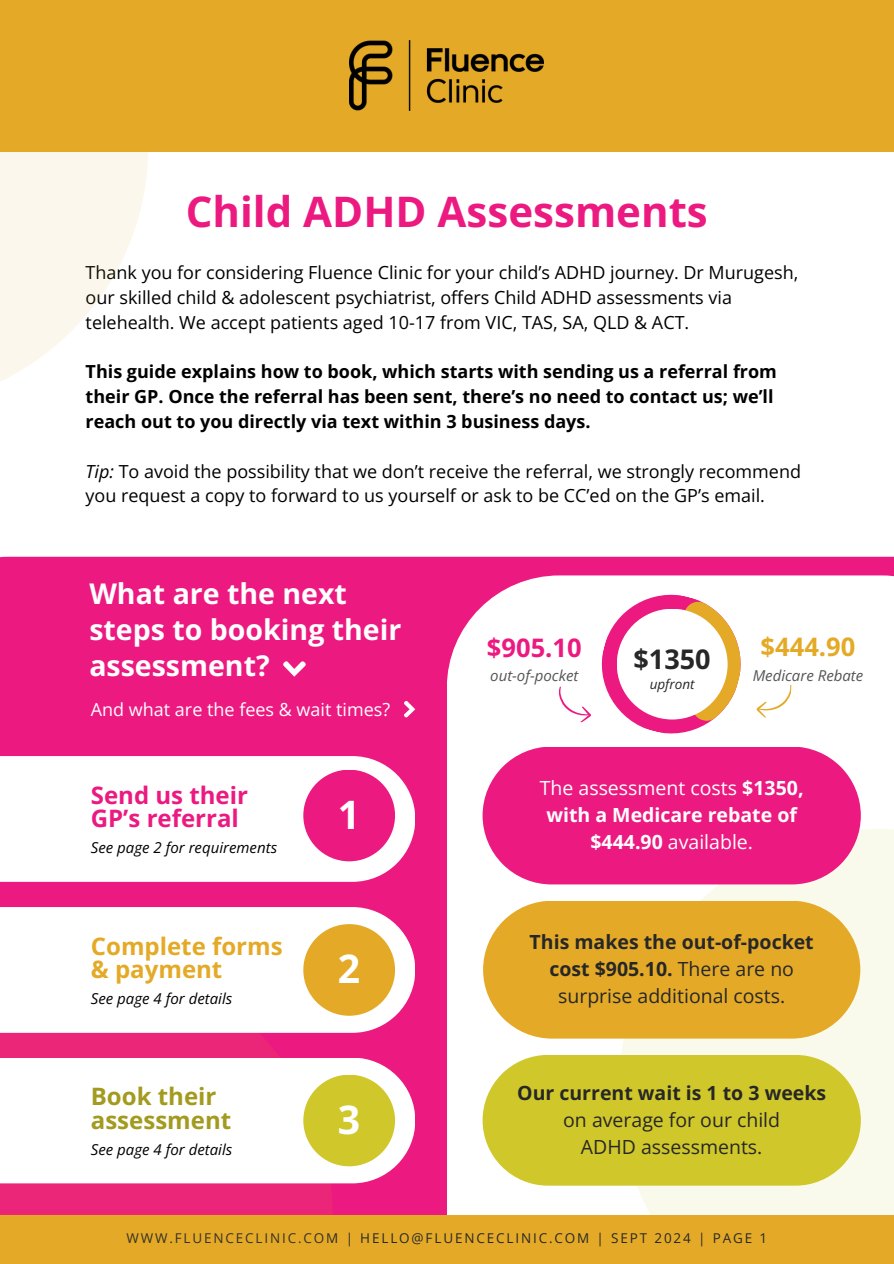
<style>
.page{position:relative;width:894px;height:1264px;background:#fff}
.page>*{position:absolute;margin:0;border:0;box-sizing:border-box;transform-origin:0 0}
.t1{font:700 42px "Open Sans";color:#ec1a80}
.t2{font:700 39.15px "Open Sans";color:#fff}
.t3{font:700 28.5px/36px "Open Sans";color:#fff}
.t4{font:700 27px "Open Sans";color:#272727}
.t5{font:700 25.5px "Open Sans";color:#ec1a80}
.t6{font:700 25.5px "Open Sans";color:#e4aa27}
.t7{font:700 24px/23.7px "Open Sans";color:#ec1a80}
.t8{font:700 24px/23.7px "Open Sans";color:#e4aa27}
.t9{font:700 24px/23.7px "Open Sans";color:#a29b20}
.t10{font:700 19.5px/27px "Open Sans";color:#272727;text-align:center}
.t11{font:700 19.5px/27px "Open Sans";color:#fff;text-align:center}
.t12{font:19.5px/27px "Open Sans";color:#272727;text-align:center}
.t13{font:18px/24.8px "Open Sans";color:#000}
.t14{font:700 18px/24.8px "Open Sans";color:#000}
.t15{font:18px "Open Sans";color:#fff}
.t16{font:italic 15px "Open Sans";color:#000}
.t17{font:italic 15px "Open Sans";color:#545454}
.t18{font:13.5px "Open Sans";letter-spacing:.14em;color:#272727}
.t19{font:italic 13.5px "Open Sans";color:#272727}
.s1{font-style:italic}
.s2{font-weight:400}
.s3{font-weight:700}
</style>
<div class="page">
<div style="left:0;top:556px;width:893px;height:658px;background:#ec1a80"></div>
<svg style="left:446px;top:575px;width:447px;height:639px"></svg>
<svg style="left:618px;top:829px;width:275px;height:385px;fill:#fafaec"></svg>
<div style="left:0;top:1214px;width:893px;height:49px;background:#e4aa27"></div>
<svg style="left:0;top:1032px;width:332px;height:183px;fill:#eb2678"></svg>
<svg style="left:755px;top:682px;width:36px;height:36px"></svg>
<svg style="left:482px;top:1054px;width:378px;height:131px;fill:#d0c82a"></svg>
<svg style="left:482px;top:746px;width:378px;height:138px;fill:#ec1a80"></svg>
<svg style="left:557px;top:587px;width:190px;height:153px"></svg>
<svg style="left:483px;top:900px;width:377px;height:138px;fill:#e4aa27"></svg>
<svg style="left:0;top:756px;width:415px;height:125px"></svg>
<svg style="left:0;top:907px;width:415px;height:125px"></svg>
<svg style="left:0;top:1057px;width:415px;height:126px"></svg>
<div style="left:303px;top:769px;width:92px;height:92px;background:#ec1a80;border-radius:50%"></div>
<div style="left:303px;top:924px;width:92px;height:91px;background:#e4aa27;border-radius:50%"></div>
<div style="left:303px;top:1074px;width:92px;height:92px;background:#d0c82a;border-radius:50%"></div>
<svg style="left:402px;top:699px;width:13px;height:19px"></svg>
<svg style="left:0;top:152px;width:148px;height:229px;fill:#fcf7ec"></svg>
<div style="left:0;top:0;width:893px;height:152px;background:#e4aa27"></div>
<img style="left:350px;top:41px;width:193px;height:70px">
<svg style="left:281px;top:659px;width:26px;height:17px"></svg>
<h5 class="t1" style="left:186px;top:182px;width:523px">Child ADHD Assessments</h5>
<p class="t13" style="left:86px;top:260px;width:714px">Thank you for considering Fluence Clinic for your child’s ADHD journey. Dr Murugesh, our skilled child &amp; adolescent psychiatrist, offers Child ADHD assessments via telehealth. We accept patients aged 10-17 from VIC, TAS, SA, QLD &amp; ACT.</p>
<h3 class="t14" style="left:86px;top:359px;width:692px">This guide explains how to book, which starts with sending us a referral from their GP. Once the referral has been sent, there’s no need to contact us; we’ll reach out to you directly via text within 3 business days.</h3>
<h6 class="t13" style="left:86px;top:458px;width:716px"><span class="s1">Tip:</span> To avoid the possibility that we don’t receive the referral, we strongly recommend you request a copy to forward to us yourself or ask to be CC’ed on the GP’s email.</h6>
<h6 class="t3" style="left:89px;top:575px;width:313px">What are the next steps to booking their assessment?</h6>
<h5 class="t15" style="left:91px;top:696px;width:301px">And what are the fees &amp; wait times?</h5>
<h3 class="t7" style="left:91px;top:782px;width:159px">Send us their<br>GP’s referral</h3>
<h3 class="t16" style="left:91px;top:837px;width:188px">See page 2 for requirements</h3>
<h6 class="t8" style="left:91px;top:933px;width:193px">Complete forms &amp; payment</h6>
<h6 class="t16" style="left:91px;top:988px;width:143px">See page 4 for details</h6>
<p class="t9" style="left:91px;top:1083px;width:142px">Book their assessment</p>
<p class="t16" style="left:91px;top:1138px;width:143px">See page 4 for details</p>
<h5 class="t2" style="left:338px;top:787px;width:24px">1</h5>
<h2 class="t2" style="left:338px;top:941px;width:24px">2</h2>
<p class="t2" style="left:338px;top:1092px;width:24px">3</p>
<p class="t6" style="left:760px;top:629px;width:96px">$444.90</p>
<h5 class="t5" style="left:487px;top:630px;width:96px">$905.10</h5>
<p class="t4" style="left:633px;top:640px;width:79px">$1350</p>
<h3 class="t19" style="left:649px;top:674px;width:46px">upfront</h3>
<h2 class="t17" style="left:490px;top:664px;width:90px">out-of-pocket</h2>
<p class="t17" style="left:752px;top:664px;width:112px">Medicare Rebate</p>
<h5 class="t11" style="left:539px;top:773px;width:265px"><span class="s2">The assessment costs</span> $1350, with a Medicare rebate of $444.90 <span class="s2">available.</span></h5>
<h4 class="t10" style="left:529px;top:928px;width:285px">This makes the out-of-pocket cost $905.10. <span class="s2">There are no surprise additional costs.</span></h4>
<h1 class="t12" style="left:517px;top:1078px;width:310px"><span class="s3">Our current wait is 1 to 3 weeks </span>on average for our child<br>ADHD assessments.</h1>
<p class="t18" style="left:126px;top:1228px;width:642px">WWW.FLUENCECLINIC.COM | HELLO@FLUENCECLINIC.COM | SEPT 2024 | PAGE 1</p>
</div>
